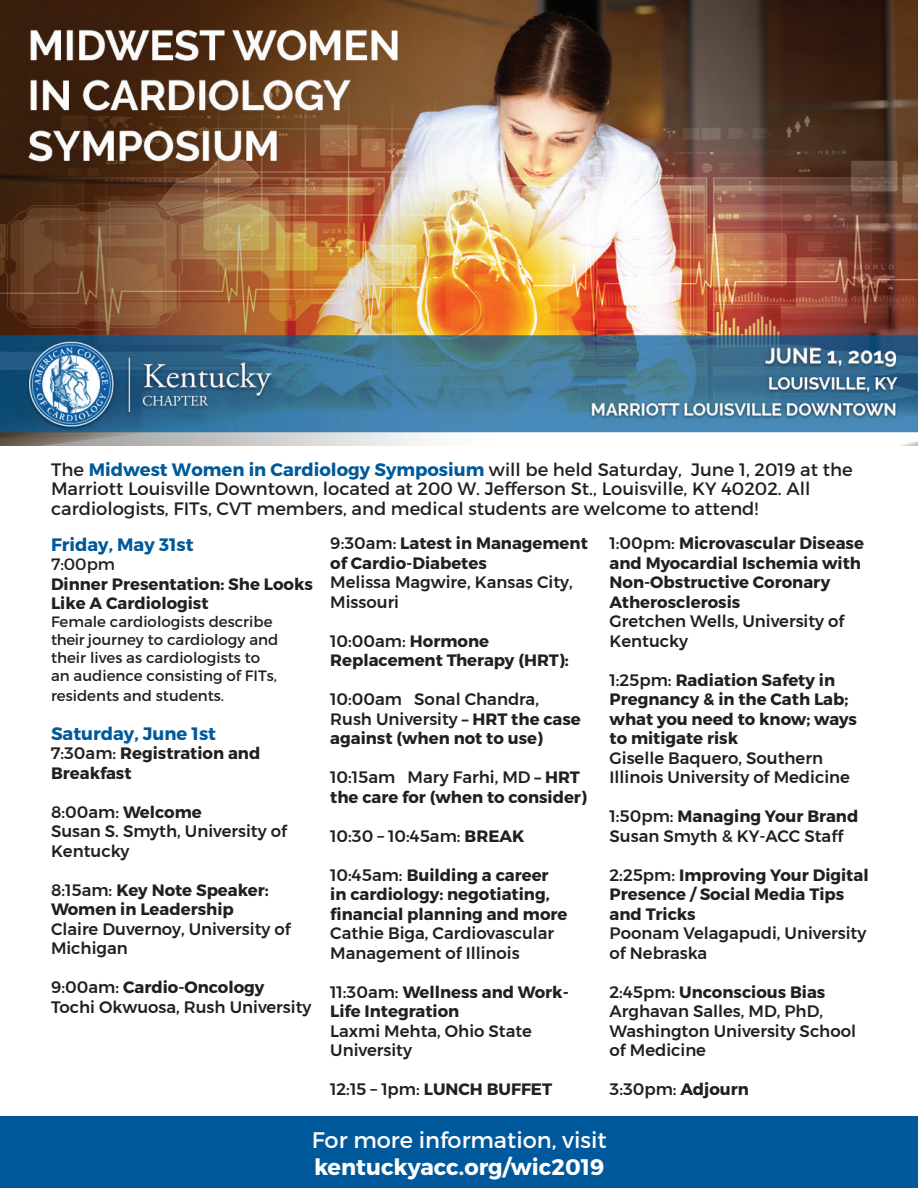
<style>
.page{position:relative;width:918px;height:1188px;background:#fff}
.page>*{position:absolute;margin:0;border:0;box-sizing:border-box;transform-origin:0 0}
.t1{font:22.5px "Montserrat";color:#fff}
.t2{font:700 22.5px "Montserrat";color:#fff}
.t3{font:18px/19.5px "Montserrat";color:#231f20}
.t4{font:700 18px "Montserrat";color:#00599b}
.t5{font:700 16.5px/19.5px "Montserrat";color:#231f20}
.t6{font:500 16.5px/19.5px "Montserrat";color:#231f20}
.t7{font:16.5px "Montserrat";color:#231f20}
.t8{font:15px/18px "Montserrat";color:#231f20}
.s1{font-weight:700;color:#00599b}
.s2{font-weight:500}
.s3{font-weight:700}
</style>
<div class="page">
<div style="left:1px;top:1116px;width:917px;height:72px;background:#00599b"></div>
<img style="left:0;top:0;width:918px;height:446px">
<p class="t3" style="left:51px;top:460px;width:803px">The <span class="s1">Midwest Women in Cardiology Symposium</span> will be held Saturday, June 1, 2019 at the<br>Marriott Louisville Downtown, located at 200 W. Jefferson St., Louisville, KY 40202. All cardiologists, FITs, CVT members, and medical students are welcome to attend!</p>
<p class="t4" style="left:51px;top:533px;width:144px">Friday, May 31st</p>
<p class="t7" style="left:51px;top:554px;width:66px">7:00pm</p>
<p class="t5" style="left:51px;top:574px;width:263px">Dinner Presentation: She Looks<br>Like A Cardiologist</p>
<p class="t8" style="left:51px;top:613px;width:229px">Female cardiologists describe their journey to cardiology and their lives as cardiologists to an audience consisting of FITs,</p>
<p class="t8" style="left:51px;top:686px;width:175px">residents and students.</p>
<p class="t4" style="left:51px;top:722px;width:167px">Saturday, June 1st</p>
<p class="t5" style="left:51px;top:744px;width:211px"><span class="s2">7:30am:</span> Registration and<br>Breakfast</p>
<p class="t6" style="left:51px;top:802px;width:238px">8:00am: <span class="s3">Welcome<br></span>Susan S. Smyth, University of<br>Kentucky</p>
<p class="t5" style="left:51px;top:880px;width:219px"><span class="s2">8:15am:</span> Key Note Speaker:<br>Women in Leadership</p>
<p class="t6" style="left:51px;top:919px;width:241px">Claire Duvernoy, University of<br>Michigan</p>
<p class="t6" style="left:51px;top:977px;width:262px">9:00am: <span class="s3">Cardio-Oncology<br></span>Tochi Okwuosa, Rush University</p>
<p class="t5" style="left:330px;top:534px;width:259px"><span class="s2">9:30am:</span> Latest in Management of Cardio-Diabetes</p>
<p class="t6" style="left:330px;top:572px;width:244px">Melissa Magwire, Kansas City,<br>Missouri</p>
<p class="t5" style="left:330px;top:631px;width:240px"><span class="s2">10:00am:</span> Hormone<br>Replacement Therapy (HRT):</p>
<p class="t6" style="left:330px;top:689px;width:252px">10:00am Sonal Chandra,<br>Rush University <span class="s3">– HRT the case against (when not to use)</span></p>
<p class="t5" style="left:330px;top:768px;width:258px"><span class="s2">10:15am Mary Farhi, MD</span> – HRT the care for (when to consider)</p>
<p class="t6" style="left:330px;top:826px;width:196px">10:30 – 10:45am: <span class="s3">BREAK</span></p>
<p class="t5" style="left:330px;top:865px;width:239px"><span class="s2">10:45am:</span> Building a career in cardiology: negotiating, financial planning and more</p>
<p class="t6" style="left:330px;top:923px;width:226px">Cathie Biga, Cardiovascular<br>Management of Illinois</p>
<p class="t5" style="left:330px;top:982px;width:240px"><span class="s2">11:30am:</span> Wellness and Work-<br>Life Integration</p>
<p class="t6" style="left:330px;top:1021px;width:203px">Laxmi Mehta, Ohio State<br>University</p>
<p class="t5" style="left:330px;top:1080px;width:223px"><span class="s2">12:15 – 1pm:</span> LUNCH BUFFET</p>
<p class="t5" style="left:610px;top:534px;width:256px"><span class="s2">1:00pm:</span> Microvascular Disease and Myocardial Ischemia with<br>Non-Obstructive Coronary<br>Atherosclerosis</p>
<p class="t6" style="left:610px;top:612px;width:237px">Gretchen Wells, University of<br>Kentucky</p>
<p class="t5" style="left:610px;top:670px;width:249px"><span class="s2">1:25pm:</span> Radiation Safety in<br>Pregnancy &amp; in the Cath Lab; what you need to know; ways to mitigate risk</p>
<p class="t6" style="left:610px;top:748px;width:242px">Giselle Baquero, Southern<br>Illinois University of Medicine</p>
<p class="t6" style="left:610px;top:807px;width:250px">1:50pm: <span class="s3">Managing Your Brand<br></span>Susan Smyth &amp; KY-ACC Staff</p>
<p class="t5" style="left:610px;top:865px;width:261px"><span class="s2">2:25pm:</span> Improving Your Digital<br>Presence / Social Media Tips and Tricks</p>
<p class="t6" style="left:610px;top:924px;width:258px">Poonam Velagapudi, University of Nebraska</p>
<p class="t6" style="left:610px;top:982px;width:248px">2:45pm: <span class="s3">Unconscious Bias<br></span>Arghavan Salles, MD, PhD,<br>Washington University School of Medicine</p>
<p class="t6" style="left:610px;top:1080px;width:141px">3:30pm: <span class="s3">Adjourn</span></p>
<h1 class="t1" style="left:312px;top:1126px;width:296px">For more information, visit</h1>
<h1 class="t2" style="left:314px;top:1153px;width:292px">kentuckyacc.org/wic2019</h1>
</div>
